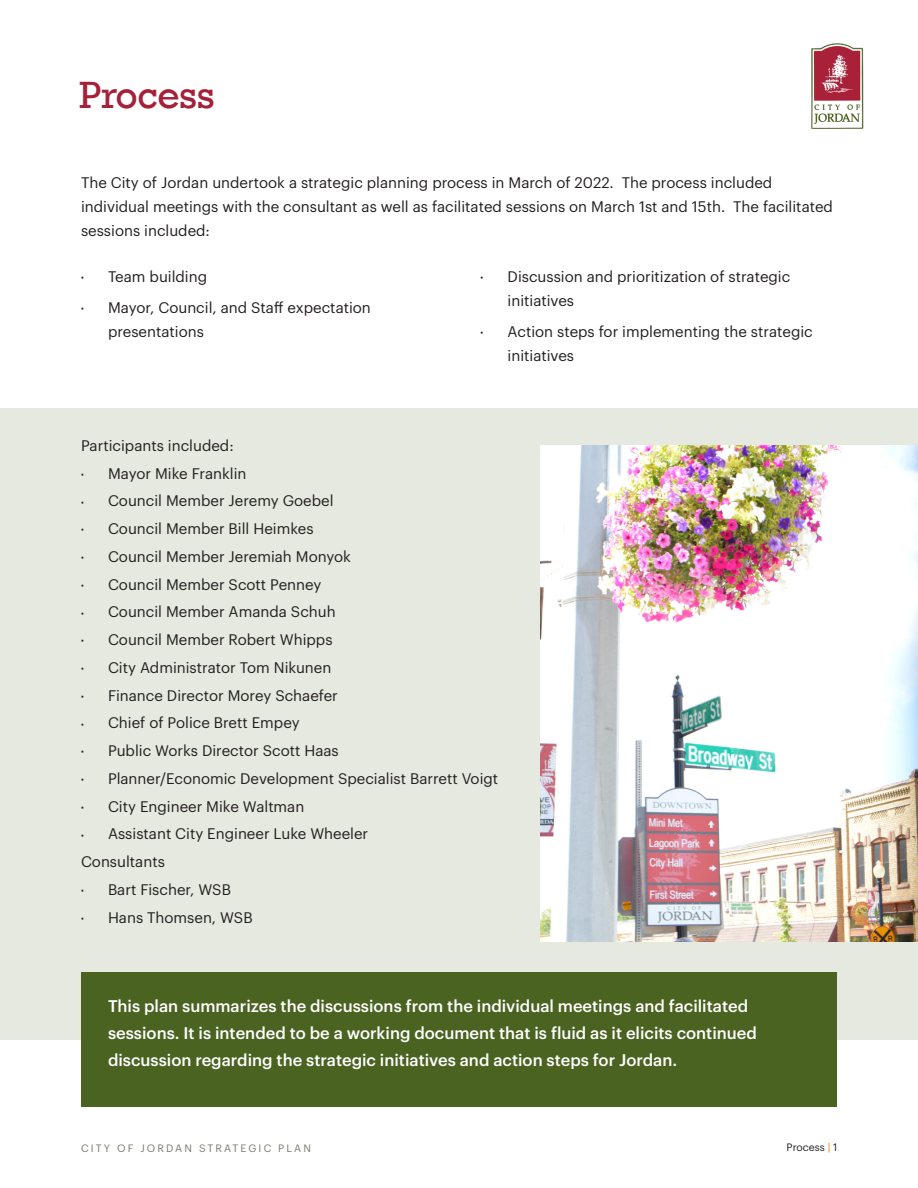
<style>
.page{position:relative;width:918px;height:1188px;background:#fff}
.page>*{position:absolute;margin:0;border:0;box-sizing:border-box;transform-origin:0 0}
.Title_1{font:39px "Rockwell";letter-spacing:-.01em;color:#a52139}
.pull-put-text_white{font:500 16.5px/27px "Graphik";color:#fff}
.body-text{font:15px/24px "Graphik";color:#231f20}
.t1{font:10.5px "Graphik";letter-spacing:.2em;color:#7b7a70}
.t2{font:10.5px "Graphik";color:#231f20}
.s1{font-size:23.1px}
.s2{font-weight:500;color:#f6902c}
</style>
<div class="page">
<div style="left:0;top:408px;width:918px;height:632px;background:#e6e9e0"></div>
<div style="left:81px;top:972px;width:756px;height:135px;background:#4a6321"></div>
<img style="left:540px;top:446px;width:378px;height:495px">
<img style="left:811px;top:43px;width:53px;height:86px">
<h1 class="Title_1" style="left:79px;top:72px;width:137px">Process</h1>
<p class="body-text" style="left:81px;top:169px;width:754px">The City of Jordan undertook a strategic planning process in March of 2022. The process included individual meetings with the consultant as well as facilitated sessions on March 1st and 15th. The facilitated sessions included:</p>
<p class="body-text" style="left:81px;top:263px;width:128px"><span class="s1">-</span> Team building</p>
<p class="body-text" style="left:108px;top:294px;width:264px;text-indent:-27px"><span class="s1">-</span> Mayor, Council, and Staff expectation presentations</p>
<p class="body-text" style="left:508px;top:263px;width:284px;text-indent:-27px"><span class="s1">-</span> Discussion and prioritization of strategic initiatives</p>
<p class="body-text" style="left:508px;top:318px;width:307px;text-indent:-27px"><span class="s1">-</span> Action steps for implementing the strategic initiatives</p>
<p class="body-text" style="left:81px;top:432px;width:154px">Participants included:</p>
<p class="body-text" style="left:81px;top:460px;width:167px"><span class="s1">-</span> Mayor Mike Franklin</p>
<p class="body-text" style="left:81px;top:488px;width:254px"><span class="s1">-</span> Council Member Jeremy Goebel</p>
<p class="body-text" style="left:81px;top:515px;width:234px"><span class="s1">-</span> Council Member Bill Heimkes</p>
<p class="body-text" style="left:81px;top:543px;width:272px"><span class="s1">-</span> Council Member Jeremiah Monyok</p>
<p class="body-text" style="left:81px;top:571px;width:242px"><span class="s1">-</span> Council Member Scott Penney</p>
<p class="body-text" style="left:81px;top:599px;width:256px"><span class="s1">-</span> Council Member Amanda Schuh</p>
<p class="body-text" style="left:81px;top:626px;width:253px"><span class="s1">-</span> Council Member Robert Whipps</p>
<p class="body-text" style="left:81px;top:654px;width:252px"><span class="s1">-</span> City Administrator Tom Nikunen</p>
<p class="body-text" style="left:81px;top:682px;width:258px"><span class="s1">-</span> Finance Director Morey Schaefer</p>
<p class="body-text" style="left:81px;top:710px;width:220px"><span class="s1">-</span> Chief of Police Brett Empey</p>
<p class="body-text" style="left:81px;top:737px;width:259px"><span class="s1">-</span> Public Works Director Scott Haas</p>
<p class="body-text" style="left:81px;top:765px;width:419px"><span class="s1">-</span> Planner/Economic Development Specialist Barrett Voigt</p>
<p class="body-text" style="left:81px;top:793px;width:225px"><span class="s1">-</span> City Engineer Mike Waltman</p>
<p class="body-text" style="left:81px;top:821px;width:289px"><span class="s1">-</span> Assistant City Engineer Luke Wheeler</p>
<p class="body-text" style="left:81px;top:848px;width:85px">Consultants</p>
<p class="body-text" style="left:81px;top:876px;width:151px"><span class="s1">-</span> Bart Fischer, WSB</p>
<p class="body-text" style="left:81px;top:904px;width:173px"><span class="s1">-</span> Hans Thomsen, WSB</p>
<p class="pull-put-text_white" style="left:108px;top:991px;width:650px">This plan summarizes the discussions from the individual meetings and facilitated sessions. It is intended to be a working document that is fluid as it elicits continued discussion regarding the strategic initiatives and action steps for Jordan.</p>
<p class="t1" style="left:81px;top:1140px;width:232px">CITY OF JORDAN STRATEGIC PLAN</p>
<p class="t2" style="left:787px;top:1140px;width:52px">Process <span class="s2">|</span> 1</p>
</div>
